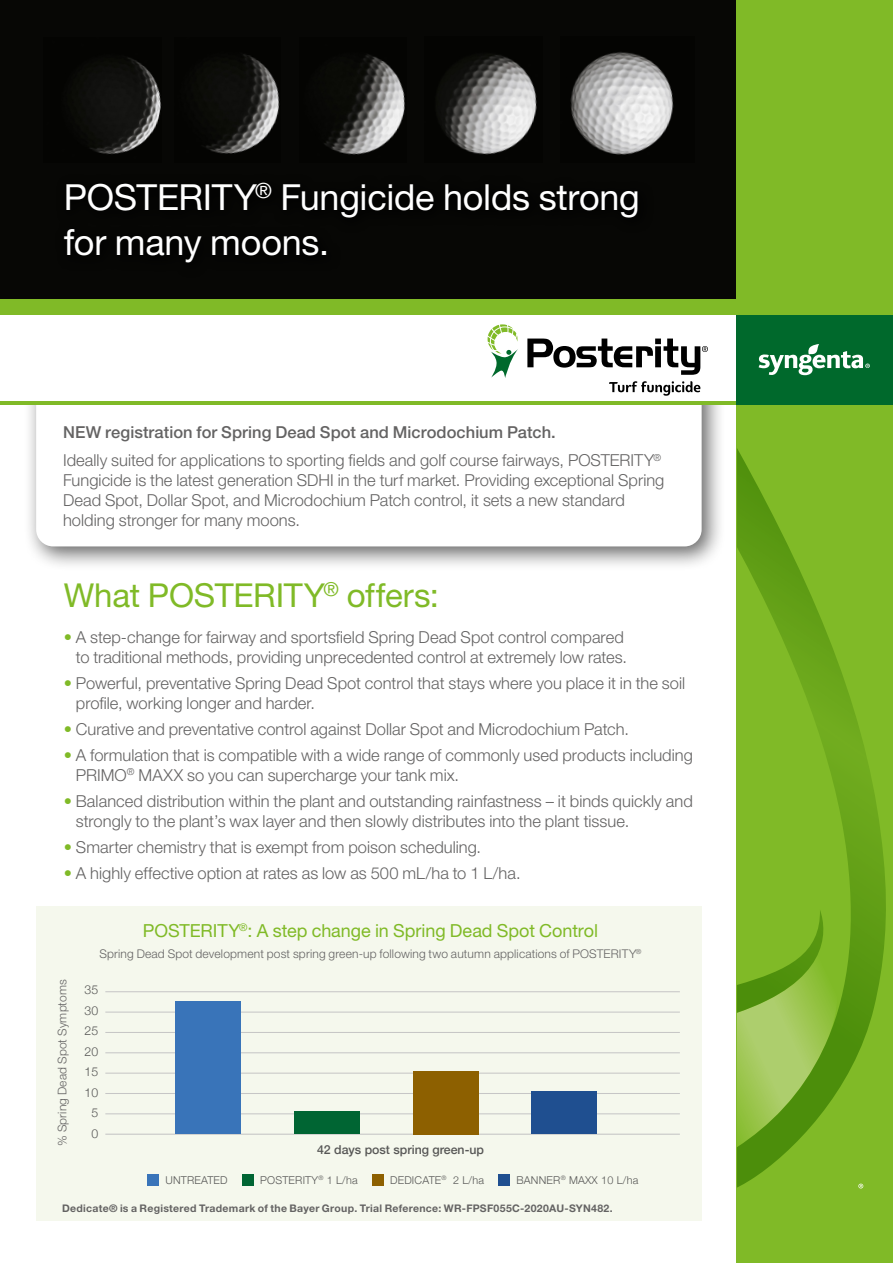
<style>
.page{position:relative;width:893px;height:1263px;background:#fff}
.page>*{position:absolute;margin:0;border:0;box-sizing:border-box;transform-origin:0 0}
.t1{font:36px/45px "Helvetica Neue";letter-spacing:-.005em;color:#fff}
.t2{font:33px "Helvetica Neue";letter-spacing:-.01em;color:#80ba27}
.t3{font:18px "Helvetica Neue";letter-spacing:-.005em;color:#80ba27}
.t4{font:300 16.5px/19.8px "Helvetica Neue";color:#646363}
.t5{font:500 12.3px "Helvetica Neue";color:#575756}
.t6{font:300 12.3px/20.4px "Helvetica Neue";color:#575756;text-align:center}
.t7{font:300 12px "Helvetica Neue";letter-spacing:.015em;color:#646363}
.t8{font:300 10.8px "Helvetica Neue";letter-spacing:.02em;color:#575756}
.t9{font:700 10.5px "Helvetica Neue";letter-spacing:.025em;color:#646363}
.s1{font-weight:500}
.s2{color:#80ba27}
</style>
<div class="page">
<div style="left:0;top:0;width:771px;height:321px;background:#070705"></div>
<div style="left:24px;top:359px;width:702px;height:212px;background:#000;opacity:.6"></div>
<div style="left:36px;top:372px;width:666px;height:174px;background:#fff;border-radius:17px"></div>
<img style="left:571px;top:52px;width:103px;height:103px">
<img style="left:444px;top:55px;width:93px;height:100px">
<img style="left:324px;top:54px;width:81px;height:101px">
<img style="left:206px;top:54px;width:74px;height:100px">
<img style="left:90px;top:58px;width:71px;height:96px">
<div style="left:36px;top:906px;width:666px;height:314px;background:#f5f8ed"></div>
<div style="left:54px;top:173px;width:600px;height:106px;background:#000"></div>
<hr style="left:105px;top:991px;width:575px;height:1px;background:#c6c6c6">
<hr style="left:105px;top:1011px;width:575px;height:1px;background:#c6c6c6">
<hr style="left:105px;top:1032px;width:575px;height:1px;background:#c6c6c6">
<hr style="left:105px;top:1052px;width:575px;height:1px;background:#c6c6c6">
<hr style="left:105px;top:1073px;width:575px;height:1px;background:#c6c6c6">
<hr style="left:105px;top:1093px;width:575px;height:1px;background:#c6c6c6">
<hr style="left:105px;top:1113px;width:575px;height:1px;background:#c6c6c6">
<hr style="left:105px;top:1134px;width:575px;height:1px;background:#c6c6c6">
<div style="left:147px;top:1174px;width:12px;height:12px;background:#3974b9"></div>
<div style="left:242px;top:1174px;width:11px;height:12px;background:#006533"></div>
<div style="left:372px;top:1174px;width:11px;height:12px;background:#8d6000"></div>
<div style="left:498px;top:1174px;width:12px;height:12px;background:#1f4f90"></div>
<div style="left:175px;top:1001px;width:66px;height:133px;background:#3974b9"></div>
<div style="left:294px;top:1112px;width:66px;height:22px;background:#006533"></div>
<div style="left:413px;top:1071px;width:65px;height:63px;background:#8d6000"></div>
<div style="left:531px;top:1091px;width:66px;height:43px;background:#1f4f90"></div>
<div style="left:737px;top:0;width:156px;height:1263px;background:#80ba27"></div>
<svg style="left:737px;top:448px;width:149px;height:740px"></svg>
<div style="left:0;top:314px;width:737px;height:91px;background:#fff"></div>
<hr style="left:0;top:402px;width:893px;height:3px;background:#80ba27">
<div style="left:737px;top:314px;width:156px;height:91px;background:#00692c"></div>
<div style="left:0;top:299px;width:893px;height:15px;background:#80ba27"></div>
<svg style="left:759px;top:344px;width:111px;height:31px"></svg>
<svg style="left:858px;top:1184px;width:5px;height:4px"></svg>
<svg style="left:488px;top:324px;width:30px;height:54px"></svg>
<svg style="left:527px;top:339px;width:181px;height:36px"></svg>
<svg style="left:609px;top:381px;width:91px;height:15px"></svg>
<h1 class="t1" style="left:64px;top:174px;width:578px">POSTERITY<sup>®</sup> Fungicide holds strong for many moons.</h1>
<p class="t4" style="left:63px;top:418px;width:600px;line-height:28.3px"><span class="s1">NEW registration for Spring Dead Spot and Microdochium Patch.<br></span>Ideally suited for applications to sporting fields and golf course fairways, POSTERITY<sup>®</sup></p>
<p class="t4" style="left:63px;top:470px;width:603px">Fungicide is the latest generation SDHI in the turf market. Providing exceptional Spring<br>Dead Spot, Dollar Spot, and Microdochium Patch control, it sets a new standard holding stronger for many moons.</p>
<h2 class="t2" style="left:64px;top:575px;width:377px">What POSTERITY<sup>®</sup> offers:</h2>
<p class="t4" style="left:64px;top:627px;width:565px;text-align:right"><span class="s2">•</span> A step-change for fairway and sportsfield Spring Dead Spot control compared to traditional methods, providing unprecedented control at extremely low rates.</p>
<p class="t4" style="left:76px;top:673px;width:611px;text-indent:-12px"><span class="s2">•</span> Powerful, preventative Spring Dead Spot control that stays where you place it in the soil profile, working longer and harder.</p>
<p class="t4" style="left:64px;top:719px;width:567px"><span class="s2">•</span> Curative and preventative control against Dollar Spot and Microdochium Patch.</p>
<p class="t4" style="left:76px;top:745px;width:618px;text-indent:-12px"><span class="s2">•</span> A formulation that is compatible with a wide range of commonly used products including<br>PRIMO<sup>®</sup> MAXX so you can supercharge your tank mix.</p>
<p class="t4" style="left:76px;top:791px;width:618px;text-indent:-12px"><span class="s2">•</span> Balanced distribution within the plant and outstanding rainfastness – it binds quickly and strongly to the plant’s wax layer and then slowly distributes into the plant tissue.</p>
<p class="t4" style="left:64px;top:837px;width:419px"><span class="s2">•</span> Smarter chemistry that is exempt from poison scheduling.</p>
<p class="t4" style="left:64px;top:863px;width:458px"><span class="s2">•</span> A highly effective option at rates as low as 500 mL/ha to 1 L/ha.</p>
<p class="t3" style="left:143px;top:920px;width:457px">POSTERITY<sup>®</sup>: A step change in Spring Dead Spot Control</p>
<p class="t7" style="left:55px;top:1146px;width:168px;rotate:-90deg">% Spring Dead Spot Symptoms</p>
<p class="t7" style="left:99px;top:946px;width:544px">Spring Dead Spot development post spring green-up following two autumn applications of POSTERITY<sup>®</sup></p>
<p class="t6" style="left:85px;top:979px;width:15px">35<br>30<br>25<br>20<br>15<br>10<br>5<br>0</p>
<p class="t5" style="left:317px;top:1140px;width:169px">42 days post spring green-up</p>
<p class="t8" style="left:165px;top:1171px;width:64px">UNTREATED</p>
<p class="t8" style="left:260px;top:1171px;width:99px">POSTERITY<sup>®</sup> 1 L/ha</p>
<p class="t8" style="left:390px;top:1171px;width:95px">DEDICATE<sup>®</sup> 2 L/ha</p>
<p class="t8" style="left:516px;top:1171px;width:123px">BANNER<sup>®</sup> MAXX 10 L/ha</p>
<p class="t9" style="left:62px;top:1201px;width:552px">Dedicate® is a Registered Trademark of the Bayer Group. Trial Reference: WR-FPSF055C-2020AU-SYN482.</p>
</div>
